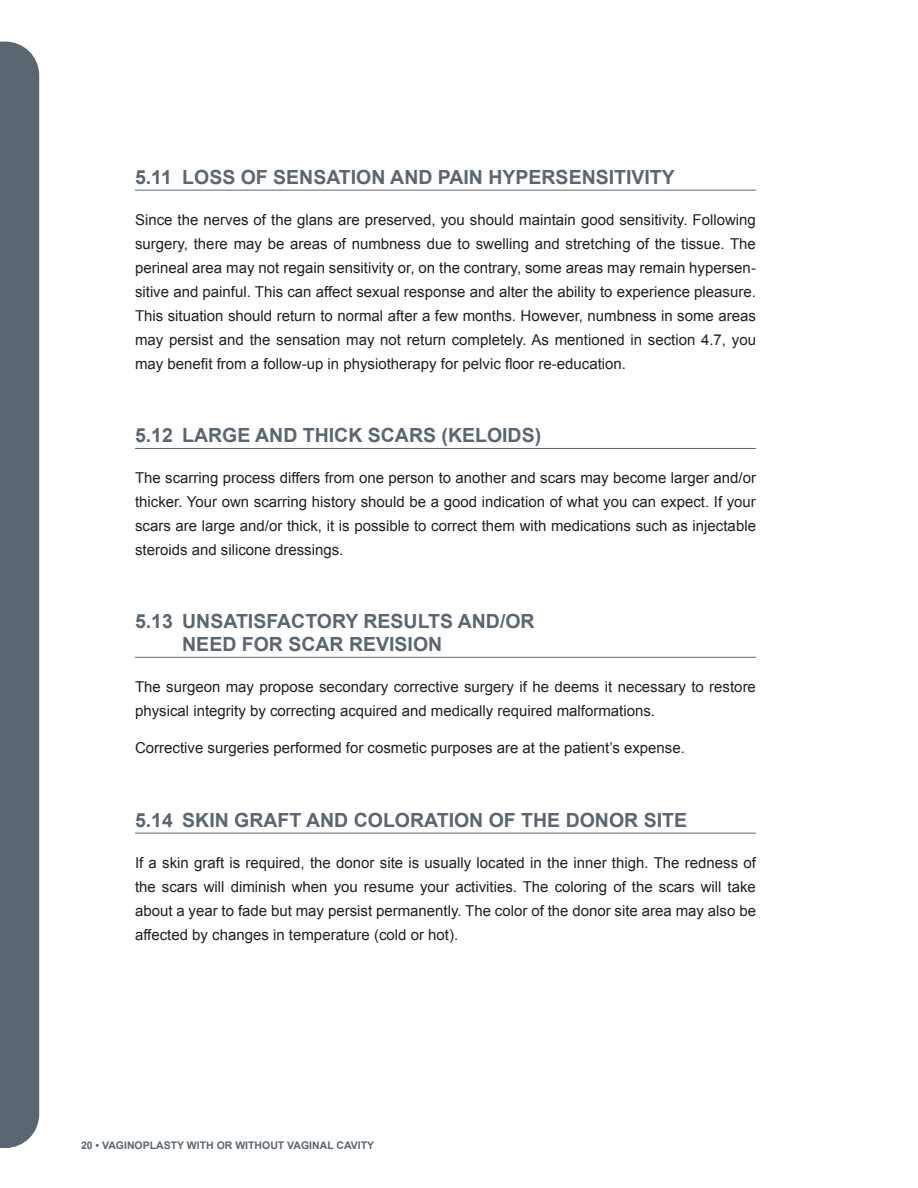
<style>
.page{position:relative;width:918px;height:1188px;background:#fff}
.page>*{position:absolute;margin:0;border:0;box-sizing:border-box;transform-origin:0 0}
.F_SOUS_SECTION{font:700 19.5px "Arial";color:#5a6671}
.F_pa_de_ligne{font:700 19.5px "Arial";color:#5a6671}
.C_TEXTE{font:15px/24px "Arial";color:#231f20;text-align:justify}
.t1{font:700 10.5px "Arial";color:#5a6671}
</style>
<div class="page">
<hr style="left:135px;top:190px;width:621px;height:1px;background:#5a6671">
<hr style="left:135px;top:448px;width:621px;height:1px;background:#5a6671">
<hr style="left:135px;top:657px;width:621px;height:1px;background:#5a6671">
<hr style="left:135px;top:833px;width:621px;height:1px;background:#5a6671">
<div style="left:0;top:42px;width:39px;height:1106px;background:#5a6671"></div>
<p class="F_SOUS_SECTION" style="left:135px;top:164px;width:541px">5.11 LOSS OF SENSATION AND PAIN HYPERSENSITIVITY</p>
<p class="C_TEXTE" style="left:135px;top:207px;width:623px">Since the nerves of the glans are preserved, you should maintain good sensitivity. Following surgery, there may be areas of numbness due to swelling and stretching of the tissue. The perineal area may not regain sensitivity or, on the contrary, some areas may remain hypersen&shy;sitive and painful. This can affect sexual response and alter the ability to experience pleasure.<br>This situation should return to normal after a few months. However, numbness in some areas may persist and the sensation may not return completely. As mentioned in section 4.7, you may benefit from a follow-up in physiotherapy for pelvic floor re-education.</p>
<p class="F_SOUS_SECTION" style="left:135px;top:422px;width:408px">5.12 LARGE AND THICK SCARS (KELOIDS)</p>
<p class="C_TEXTE" style="left:135px;top:466px;width:623px">The scarring process differs from one person to another and scars may become larger and/or thicker. Your own scarring history should be a good indication of what you can expect. If your scars are large and/or thick, it is possible to correct them with medications such as injectable steroids and silicone dressings.</p>
<p class="F_pa_de_ligne" style="left:135px;top:609px;width:401px">5.13 UNSATISFACTORY RESULTS AND/OR</p>
<p class="F_SOUS_SECTION" style="left:182px;top:631px;width:262px">NEED FOR SCAR REVISION</p>
<p class="C_TEXTE" style="left:135px;top:675px;width:623px">The surgeon may propose secondary corrective surgery if he deems it necessary to restore physical integrity by correcting acquired and medically required malformations.</p>
<p class="C_TEXTE" style="left:135px;top:736px;width:551px">Corrective surgeries performed for cosmetic purposes are at the patient’s expense.</p>
<p class="F_SOUS_SECTION" style="left:135px;top:807px;width:554px">5.14 SKIN GRAFT AND COLORATION OF THE DONOR SITE</p>
<p class="C_TEXTE" style="left:135px;top:850px;width:623px">If a skin graft is required, the donor site is usually located in the inner thigh. The redness of the scars will diminish when you resume your activities. The coloring of the scars will take about a year to fade but may persist permanently. The color of the donor site area may also be affected by changes in temperature (cold or hot).</p>
<p class="t1" style="left:81px;top:1139px;width:295px">20 • VAGINOPLASTY WITH OR WITHOUT VAGINAL CAVITY</p>
</div>
